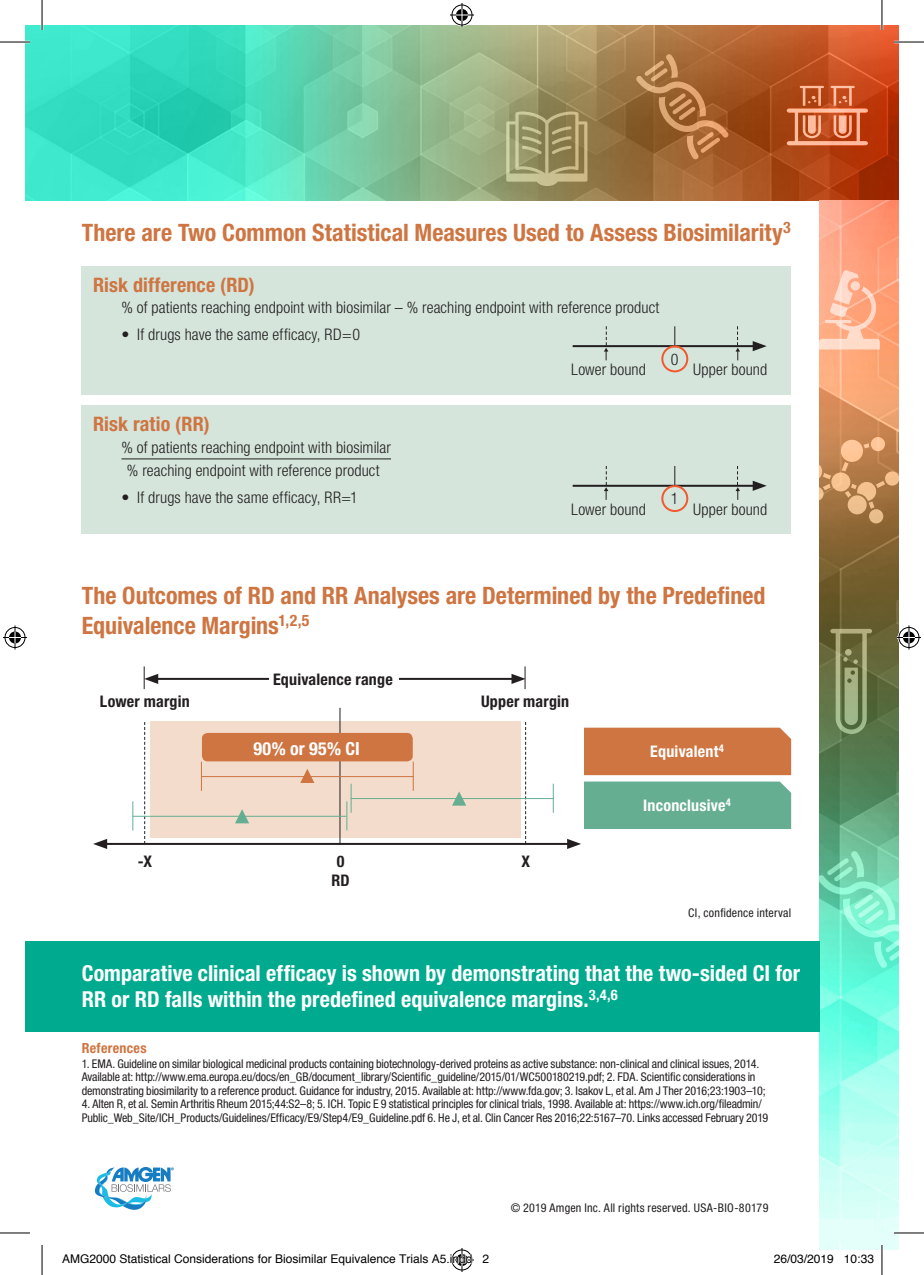
<style>
.page{position:relative;width:924px;height:1275px;background:#fff}
.page>*{position:absolute;margin:0;border:0;box-sizing:border-box;transform-origin:0 0}
.subhead_1{font:700 condensed 24px/30px "Helvetica Neue LT Std";color:#ce7542}
.t1{font:700 condensed 22px/26px "Helvetica Neue LT Std";color:#fff}
.sub_2_fig_legend{font:700 condensed 20px "Helvetica Neue LT Std";letter-spacing:.005em;color:#ce7542}
.body{font:700 condensed 18px "Helvetica Neue LT Std";letter-spacing:.02em;color:#fff}
.body-2{font:300 condensed 16px "Helvetica Neue LT Std";letter-spacing:.01em;color:#231f20}
.body-3{font:700 condensed 16px "Helvetica Neue LT Std";letter-spacing:.015em;color:#231f20}
.body-4{font:700 condensed 16px "Helvetica Neue LT Std";letter-spacing:.015em;color:#fff}
.t2{font:700 condensed 14px "Helvetica Neue LT Std";letter-spacing:.02em;color:#ce7542}
.refs{font:condensed 12px/13.6px "Helvetica Neue LT Std";letter-spacing:-.01em;color:#231f20}
.t3{font:12px "Helvetica";color:#000}
.refs-2{font:condensed 12px "Helvetica Neue LT Std";letter-spacing:.02em;color:#231f20}
</style>
<div class="page">
<svg style="left:26px;top:25px;width:872px;height:176px;background:#80a57c"></svg>
<svg style="left:819px;top:201px;width:79px;height:1049px;background:#a1b491"></svg>
<svg style="left:95px;top:1167px;width:78px;height:42px"></svg>
<div style="left:25px;top:941px;width:794px;height:90px;background:#00aa8e"></div>
<div style="left:82px;top:266px;width:708px;height:128px;background:#d5e5dc"></div>
<hr style="left:572px;top:345px;width:183px;height:2px;background:#231f20">
<svg style="left:752px;top:341px;width:14px;height:10px"></svg>
<svg style="left:674px;top:326px;width:1px;height:19px"></svg>
<div style="left:661px;top:345px;width:27px;height:27px;border:2px solid #f1592f;border-radius:50%"></div>
<div style="left:82px;top:406px;width:708px;height:128px;background:#d5e5dc"></div>
<hr style="left:121px;top:458px;width:270px;height:1px;background:#231f20">
<hr style="left:572px;top:485px;width:183px;height:2px;background:#231f20">
<svg style="left:752px;top:481px;width:14px;height:10px"></svg>
<svg style="left:674px;top:466px;width:1px;height:19px"></svg>
<div style="left:661px;top:485px;width:27px;height:27px;border:2px solid #f1592f;border-radius:50%"></div>
<div style="left:150px;top:721px;width:370px;height:117px;background:#f3dccc"></div>
<hr style="left:339px;top:708px;width:1px;height:136px;background:#231f20">
<svg style="left:144px;top:722px;width:1px;height:121px"></svg>
<svg style="left:525px;top:722px;width:1px;height:121px"></svg>
<div style="left:202px;top:733px;width:210px;height:28px;background:#ce7542;border-radius:6px"></div>
<svg style="left:132px;top:801px;width:1px;height:29px"></svg>
<svg style="left:201px;top:761px;width:1px;height:29px"></svg>
<svg style="left:412px;top:762px;width:1px;height:28px"></svg>
<svg style="left:552px;top:784px;width:1px;height:28px"></svg>
<svg style="left:346px;top:783px;width:5px;height:47px"></svg>
<hr style="left:133px;top:816px;width:213px;height:1px;background:#65ae91">
<hr style="left:201px;top:776px;width:212px;height:1px;background:#ce7542">
<hr style="left:350px;top:798px;width:203px;height:1px;background:#65ae91">
<hr style="left:104px;top:843px;width:466px;height:2px;background:#231f20">
<svg style="left:93px;top:839px;width:14px;height:10px"></svg>
<svg style="left:567px;top:839px;width:14px;height:10px"></svg>
<hr style="left:155px;top:678px;width:359px;height:2px;background:#231f20">
<svg style="left:235px;top:809px;width:14px;height:14px"></svg>
<svg style="left:300px;top:769px;width:14px;height:14px"></svg>
<svg style="left:452px;top:791px;width:14px;height:14px"></svg>
<div style="left:584px;top:727px;width:206px;height:48px;background:#ce7542"></div>
<div style="left:584px;top:781px;width:206px;height:48px;background:#65ae91"></div>
<svg style="left:144px;top:666px;width:14px;height:23px"></svg>
<svg style="left:511px;top:666px;width:14px;height:23px"></svg>
<div style="left:269px;top:668px;width:129px;height:24px;background:#fff"></div>
<svg style="left:603px;top:326px;width:5px;height:34px"></svg>
<svg style="left:603px;top:466px;width:5px;height:34px"></svg>
<svg style="left:735px;top:326px;width:4px;height:34px"></svg>
<svg style="left:735px;top:466px;width:4px;height:34px"></svg>
<hr style="left:0;top:41px;width:30px;height:2px;background:#fff">
<hr style="left:893px;top:41px;width:30px;height:2px;background:#fff">
<hr style="left:893px;top:1231px;width:30px;height:3px;background:#fff">
<hr style="left:41px;top:0;width:2px;height:30px;background:#fff">
<hr style="left:880px;top:0;width:2px;height:30px;background:#fff">
<hr style="left:880px;top:1245px;width:2px;height:30px;background:#fff">
<hr style="left:0;top:42px;width:30px;height:1px;background:#000">
<hr style="left:893px;top:42px;width:30px;height:1px;background:#000">
<hr style="left:0;top:1232px;width:30px;height:1px;background:#000">
<hr style="left:893px;top:1232px;width:30px;height:1px;background:#000">
<hr style="left:42px;top:0;width:1px;height:30px;background:#000">
<hr style="left:42px;top:1245px;width:1px;height:30px;background:#000">
<hr style="left:881px;top:0;width:1px;height:30px;background:#000">
<hr style="left:881px;top:1245px;width:1px;height:30px;background:#000">
<svg style="left:450px;top:3px;width:24px;height:24px"></svg>
<svg style="left:3px;top:625px;width:24px;height:24px"></svg>
<svg style="left:896px;top:625px;width:24px;height:24px"></svg>
<svg style="left:450px;top:1248px;width:24px;height:24px"></svg>
<p class="subhead_1" style="left:82px;top:217px;width:710px">There are Two Common Statistical Measures Used to Assess Biosimilarity<sup>3</sup></p>
<p class="sub_2_fig_legend" style="left:93px;top:272px;width:163px">Risk difference (RD)</p>
<p class="body-2" style="left:121px;top:298px;width:539px">% of patients reaching endpoint with biosimilar – % reaching endpoint with reference product</p>
<p class="body-2" style="left:121px;top:325px;width:240px">• If drugs have the same efficacy, RD=0</p>
<p class="body-2" style="left:571px;top:360px;width:76px">Lower bound</p>
<p class="body-2" style="left:693px;top:360px;width:76px">Upper bound</p>
<p class="body-2" style="left:670px;top:350px;width:9px">0</p>
<p class="sub_2_fig_legend" style="left:93px;top:412px;width:118px">Risk ratio (RR)</p>
<p class="body-2" style="left:121px;top:438px;width:271px">% of patients reaching endpoint with biosimilar</p>
<p class="body-2" style="left:127px;top:461px;width:254px">% reaching endpoint with reference product</p>
<p class="body-2" style="left:121px;top:488px;width:238px">• If drugs have the same efficacy, RR=1</p>
<p class="body-2" style="left:670px;top:489px;width:9px">1</p>
<p class="body-2" style="left:571px;top:500px;width:76px">Lower bound</p>
<p class="body-2" style="left:693px;top:500px;width:76px">Upper bound</p>
<p class="subhead_1" style="left:82px;top:580px;width:685px">The Outcomes of RD and RR Analyses are Determined by the Predefined<br>Equivalence Margins<sup>1,2,5</sup></p>
<p class="body-3" style="left:273px;top:670px;width:121px">Equivalence range</p>
<p class="body-3" style="left:100px;top:692px;width:91px">Lower margin</p>
<p class="body-3" style="left:481px;top:692px;width:90px">Upper margin</p>
<p class="body" style="left:253px;top:737px;width:108px">90% or 95% CI</p>
<p class="body-3" style="left:138px;top:851px;width:16px">-X</p>
<p class="body-3" style="left:521px;top:851px;width:10px">X</p>
<p class="body-3" style="left:337px;top:851px;width:9px">0</p>
<p class="body-3" style="left:331px;top:870px;width:20px">RD</p>
<p class="body-4" style="left:650px;top:741px;width:75px">Equivalent<sup>4</sup></p>
<p class="body-4" style="left:643px;top:795px;width:89px">Inconclusive<sup>4</sup></p>
<p class="refs-2" style="left:688px;top:905px;width:104px">CI, confidence interval</p>
<p class="t1" style="left:82px;top:960px;width:719px">Comparative clinical efficacy is shown by demonstrating that the two-sided CI for<br>RR or RD falls within the predefined equivalence margins.<sup>3,4,6</sup></p>
<p class="t2" style="left:82px;top:1039px;width:66px">References</p>
<p class="refs" style="left:82px;top:1056px;width:685px">1. EMA. Guideline on similar biological medicinal products containing biotechnology-derived proteins as active substance: non-clinical and clinical issues, 2014.<br>Available at: http://www.ema.europa.eu/docs/en_GB/document_library/Scientific_guideline/2015/01/WC500180219.pdf; 2. FDA. Scientific considerations in demonstrating biosimilarity to a reference product. Guidance for industry, 2015. Available at: http://www.fda.gov; 3. Isakov L, et al. Am J Ther 2016;23:1903–10;</p>
<p class="refs" style="left:82px;top:1097px;width:687px">4. Alten R, et al. Semin Arthritis Rheum 2015;44:S2–8; 5. ICH. Topic E 9 statistical principles for clinical trials, 1998. Available at: https://www.ich.org/fileadmin/<br>Public_Web_Site/ICH_Products/Guidelines/Efficacy/E9/Step4/E9_Guideline.pdf 6. He J, et al. Clin Cancer Res 2016;22:5167–70. Links accessed February 2019</p>
<p class="refs-2" style="left:510px;top:1200px;width:259px">© 2019 Amgen Inc. All rights reserved. USA-BIO-80179</p>
<p class="t3" style="left:62px;top:1249px;width:428px">AMG2000 Statistical Considerations for Biosimilar Equivalence Trials A5.indd 2</p>
<p class="t3" style="left:773px;top:1249px;width:102px">26/03/2019 10:33</p>
</div>
